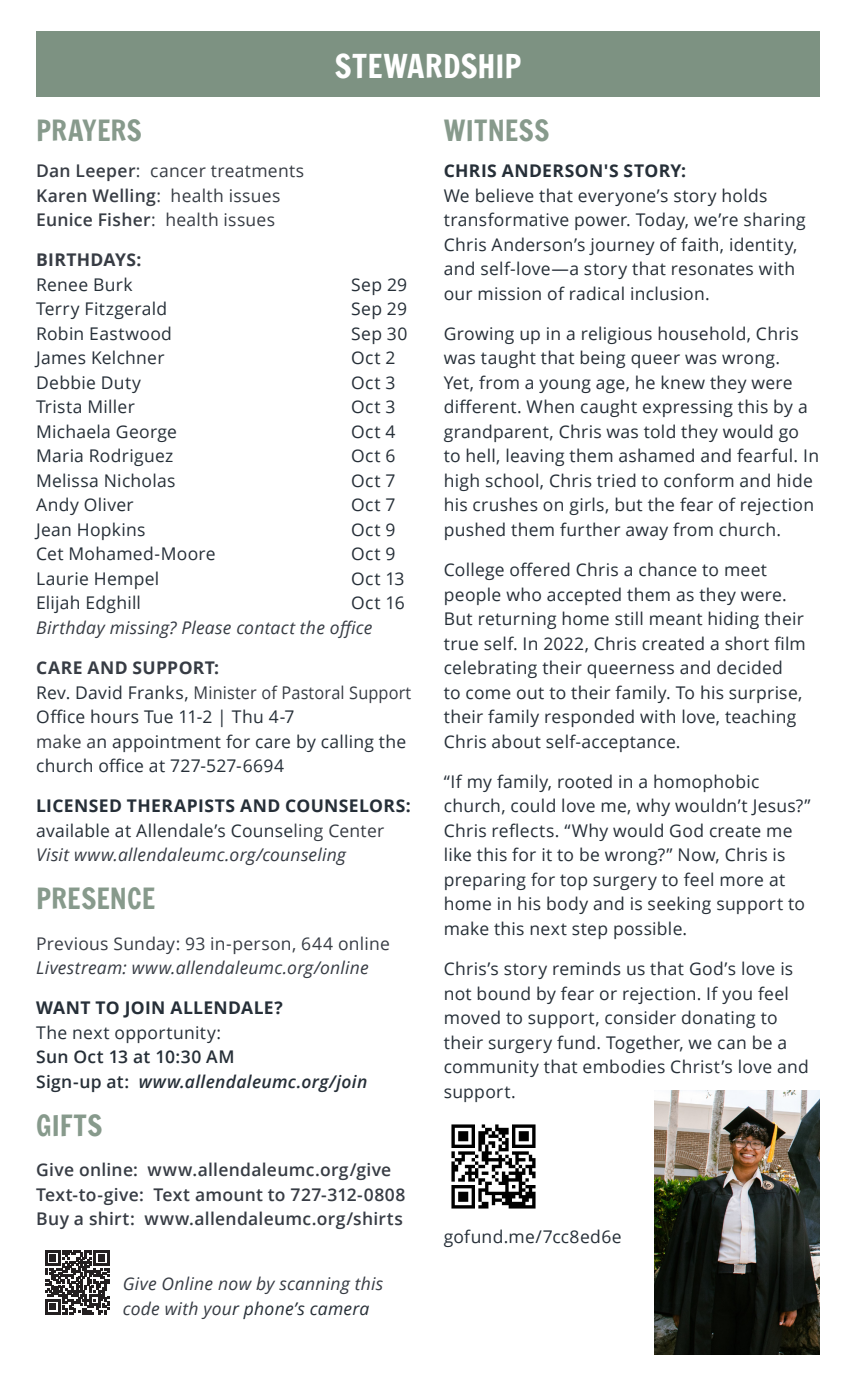
<style>
.page{position:relative;width:857px;height:1386px;background:#fff}
.page>*{position:absolute;margin:0;border:0;box-sizing:border-box;transform-origin:0 0}
.t1{font:31.5px "Francois One";letter-spacing:.005em;color:#fff}
.t2{font:28px "Francois One";letter-spacing:.01em;color:#879a8c}
.t3{font:17.5px/24.5px "Open Sans";letter-spacing:.015em;color:#262f38}
.t4{font:italic 17.5px/24.5px "Open Sans";letter-spacing:.015em;color:#373c44}
.t5{font:17.5px/24.5px "Open Sans";letter-spacing:.015em;color:#373c44}
.t6{font:600 17.5px/24.5px "Open Sans";letter-spacing:.015em;color:#373c44}
.t7{font:600 17.5px/24.5px "Open Sans";letter-spacing:.015em;color:#262f38}
.t8{font:700 17.5px "Open Sans";letter-spacing:.02em;color:#262f38}
.t9{font:700 17.5px "Open Sans";letter-spacing:.02em;color:#373c44}
.s1{font-weight:600}
.s2{font-weight:700;color:#373c44}
.s3{color:#373c44}
.s4{font-weight:700;font-style:normal;color:#262f38}
.s5{font-style:normal;color:#262f38}
.s6{font-style:normal}
.s7{font-style:italic}
.s8{color:#272f37}
</style>
<div class="page">
<div style="left:36px;top:32px;width:784px;height:65px;background:#7d9282"></div>
<svg style="left:45px;top:1250px;width:64px;height:64px"></svg>
<img style="left:451px;top:1124px;width:85px;height:85px">
<img style="left:655px;top:1090px;width:165px;height:264px">
<h1 class="t1" style="left:335px;top:49px;width:188px">STEWARDSHIP</h1>
<h2 class="t2" style="left:36px;top:115px;width:107px">PRAYERS</h2>
<p class="t5" style="left:36px;top:158px;width:270px"><span class="s1">Dan Leeper</span>: cancer treatments<br><span class="s1">Karen Welling</span>: health issues<br><span class="s1">Eunice Fisher</span>: health issues</p>
<p class="t9" style="left:36px;top:248px;width:107px">BIRTHDAYS:</p>
<p class="t3" style="left:36px;top:272px;width:98px">Renee Burk</p>
<p class="t3" style="left:351px;top:272px;width:58px">Sep 29</p>
<p class="t3" style="left:36px;top:296px;width:133px">Terry Fitzgerald</p>
<p class="t3" style="left:351px;top:296px;width:58px">Sep 29</p>
<p class="t3" style="left:36px;top:321px;width:137px">Robin Eastwood</p>
<p class="t3" style="left:351px;top:321px;width:58px">Sep 30</p>
<p class="t3" style="left:36px;top:345px;width:130px">James Kelchner</p>
<p class="t3" style="left:351px;top:345px;width:46px">Oct 2</p>
<p class="t3" style="left:36px;top:370px;width:106px">Debbie Duty</p>
<p class="t3" style="left:351px;top:370px;width:46px">Oct 3</p>
<p class="t3" style="left:36px;top:394px;width:100px">Trista Miller</p>
<p class="t3" style="left:351px;top:394px;width:46px">Oct 3</p>
<p class="t3" style="left:36px;top:419px;width:142px">Michaela George</p>
<p class="t3" style="left:351px;top:419px;width:46px">Oct 4</p>
<p class="t3" style="left:36px;top:443px;width:139px">Maria Rodriguez</p>
<p class="t3" style="left:351px;top:443px;width:46px">Oct 6</p>
<p class="t3" style="left:36px;top:468px;width:141px">Melissa Nicholas</p>
<p class="t3" style="left:351px;top:468px;width:46px">Oct 7</p>
<p class="t3" style="left:36px;top:492px;width:99px">Andy Oliver</p>
<p class="t3" style="left:351px;top:492px;width:46px">Oct 7</p>
<p class="t3" style="left:36px;top:517px;width:111px">Jean Hopkins</p>
<p class="t3" style="left:351px;top:517px;width:46px">Oct 9</p>
<p class="t3" style="left:36px;top:541px;width:181px">Cet Mohamed-Moore</p>
<p class="t3" style="left:351px;top:541px;width:46px">Oct 9</p>
<p class="t3" style="left:36px;top:566px;width:125px">Laurie Hempel</p>
<p class="t3" style="left:351px;top:566px;width:55px">Oct 13</p>
<p class="t3" style="left:36px;top:590px;width:106px">Elijah Edghill</p>
<p class="t3" style="left:351px;top:590px;width:55px">Oct 16</p>
<p class="t4" style="left:36px;top:615px;width:338px">Birthday missing? Please contact the office</p>
<p class="t3" style="left:36px;top:655px;width:377px"><span class="s2">CARE AND SUPPORT:<br></span>Rev. David Franks, <span class="s3">Minister of Pastoral Support </span>Office hours Tue 11-2 | Thu 4-7<br><span class="s3">make a</span>n appointment for care by calling the church office at 727-527-6694</p>
<p class="t4" style="left:36px;top:793px;width:376px"><span class="s4">LICENSED THERAPISTS AND COUNSELORS: </span><span class="s5">available at Allendale’s Counse</span><span class="s6">ling Center<br></span>Visit www.allendaleumc.org/counseling</p>
<h2 class="t2" style="left:36px;top:883px;width:121px">PRESENCE</h2>
<p class="t5" style="left:36px;top:931px;width:355px">Previous Sunday: 93 in-person, 644 online</p>
<p class="t4" style="left:36px;top:955px;width:334px">Livestream: www.allendaleumc.org/online</p>
<p class="t8" style="left:36px;top:996px;width:248px">WANT TO JOIN ALLENDALE?</p>
<p class="t3" style="left:36px;top:1020px;width:187px">The next opportunity:</p>
<p class="t7" style="left:36px;top:1044px;width:333px">Sun Oct 13 at 10:30 AM<br>Sign-up at: <span class="s7">www.allendaleumc.org/join</span></p>
<h2 class="t2" style="left:36px;top:1110px;width:68px">GIFTS</h2>
<p class="t6" style="left:36px;top:1157px;width:371px">Give online: www.allendaleumc.org/give<br>Text-to-give: Text amount to 727-312-0808<br>Buy a shirt: www.allendaleumc.org/shirts</p>
<p class="t4" style="left:123px;top:1271px;width:262px">Give Online now by scanning this code with you<span class="s8">r phone’s camera</span></p>
<h2 class="t2" style="left:444px;top:115px;width:107px">WITNESS</h2>
<p class="t8" style="left:444px;top:158px;width:244px">CHRIS ANDERSON'S STORY:</p>
<p class="t3" style="left:444px;top:183px;width:364px">We believe that everyone’s story holds transformative power. Today, we’re sharing Chris Anderson’s journey of faith, identity, and self-love—a story that resonates with our mission of radical inclusion.</p>
<p class="t3" style="left:444px;top:321px;width:377px">Growing up in a religious household, Chris was taught that being queer was wrong.<br>Yet, from a young age, he knew they were different. When caught expressing this by a grandparent, Chris was told they would go to hell, leaving them ashamed and fearful. In high school, Chris tried to conform and hide his crushes on girls, but the fear of rejection pushed them further away from church.</p>
<p class="t3" style="left:444px;top:557px;width:364px">College offered Chris a chance to meet people who accepted them as they were.<br>But returning home still meant hiding their true self. In 2022, Chris created a short film celebrating their queerness and decided<br>to come out to their family. To his surprise, their family responded with love, teaching Chris about self-acceptance.</p>
<p class="t3" style="left:444px;top:769px;width:368px">“If my family, rooted in a homophobic church, could love me, why wouldn’t Jesus?” Chris reflects. “Why would God create me like this for it to be wrong?” Now, Chris is preparing for top surgery to feel more at home in his body and is seeking support to make this next step possible.</p>
<p class="t3" style="left:444px;top:956px;width:367px">Chris’s story reminds us that God’s love is not bound by fear or rejection. If you feel moved to support, consider donating to their surgery fund. Together, we can be a community that embodies Christ’s love and support.</p>
<p class="t3" style="left:444px;top:1224px;width:179px">gofund.me/7cc8ed6e</p>
</div>
